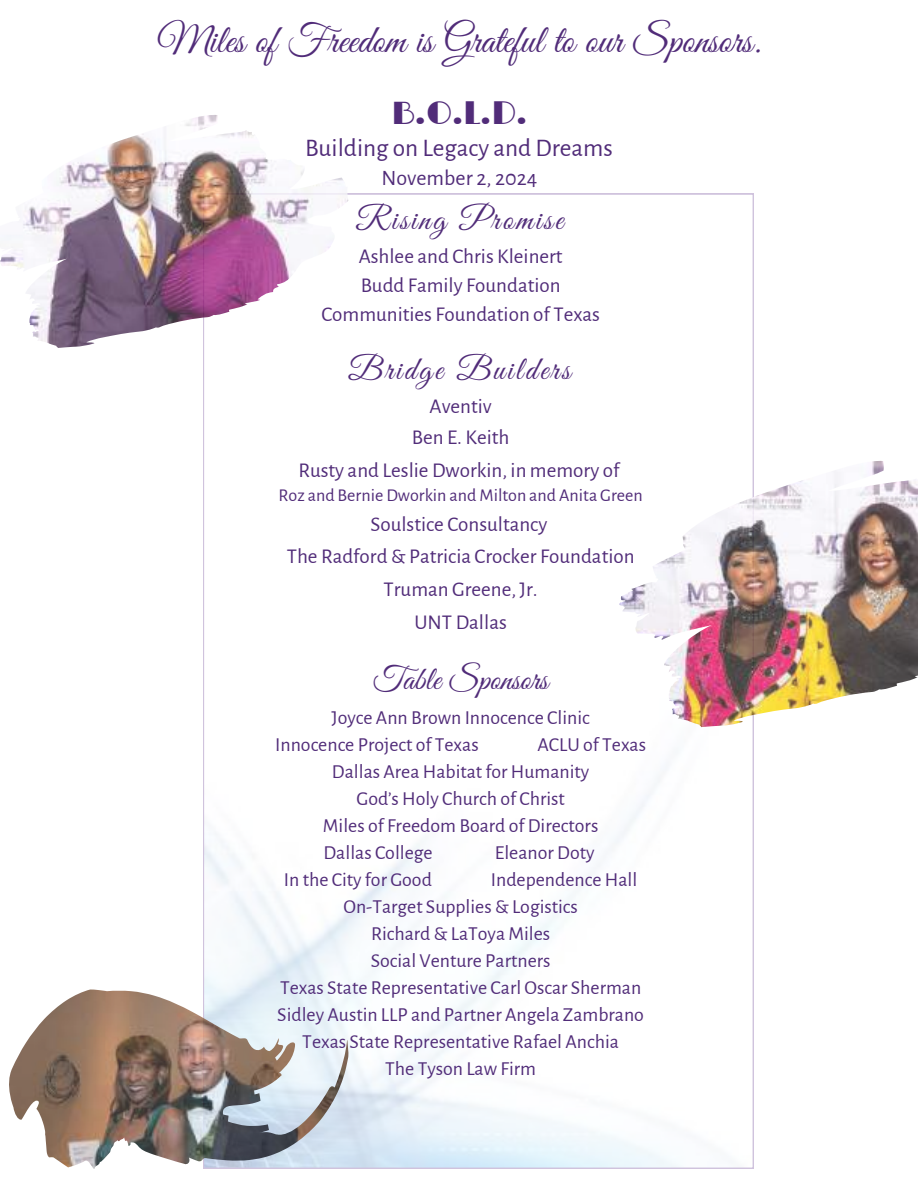
<style>
.page{position:relative;width:918px;height:1188px;background:#fff}
.page>*{position:absolute;margin:0;border:0;box-sizing:border-box;transform-origin:0 0}
.t1{font:39.6px "Great Vibes";color:#512c79}
.t2{font:32.85px "Great Vibes";letter-spacing:.08em;color:#512c79}
.t3{font:32.85px "Great Vibes";color:#512c79}
.t4{font:32.4px "Limelight";color:#512c79}
.t5{font:25.35px "Alegreya Sans";color:#512c79}
.t6{font:22.05px "Alegreya Sans";color:#512c79}
.t7{font:21px/32.7px "Alegreya Sans";color:#512c79;text-align:center}
.t8{font:19.8px/27px "Alegreya Sans";color:#512c79}
.t9{font:18px "Alegreya Sans";color:#512c79}
</style>
<div class="page">
<svg style="left:203px;top:194px;width:551px;height:975px"></svg>
<img style="left:619px;top:461px;width:299px;height:266px">
<img style="left:0;top:115px;width:348px;height:233px">
<img style="left:9px;top:990px;width:339px;height:179px">
<h1 class="t1" style="left:157px;top:19px;width:605px">Miles of Freedom is Grateful to our Sponsors.</h1>
<h3 class="t4" style="left:392px;top:94px;width:137px">B.O.L.D.</h3>
<p class="t5" style="left:305px;top:136px;width:309px">Building on Legacy and Dreams</p>
<p class="t6" style="left:381px;top:167px;width:157px">November 2, 2024</p>
<h2 class="t2" style="left:356px;top:201px;width:209px">Rising Promise</h2>
<p class="t7" style="left:321px;top:242px;width:280px;line-height:29.2px">Ashlee and Chris Kleinert<br>Budd Family Foundation<br>Communities Foundation of Texas</p>
<h2 class="t2" style="left:348px;top:351px;width:224px">Bridge Builders</h2>
<p class="t7" style="left:298px;top:390px;width:323px;line-height:32.1px">Aventiv<br>Ben E. Keith<br>Rusty and Leslie Dworkin, in memory of</p>
<p class="t9" style="left:279px;top:487px;width:366px">Roz and Bernie Dworkin and Milton and Anita Green</p>
<p class="t7" style="left:287px;top:508px;width:349px">Soulstice Consultancy<br>The Radford &amp; Patricia Crocker Foundation<br>Truman Greene, Jr.<br>UNT Dallas</p>
<h2 class="t3" style="left:373px;top:661px;width:177px">Table Sponsors</h2>
<p class="t8" style="left:275px;top:705px;width:316px;text-indent:56px">Joyce Ann Brown Innocence Clinic<br>Innocence Project of Texas</p>
<p class="t8" style="left:538px;top:732px;width:110px">ACLU of Texas</p>
<p class="t8" style="left:332px;top:759px;width:259px">Dallas Area Habitat for Humanity</p>
<p class="t8" style="left:356px;top:786px;width:210px">God’s Holy Church of Christ</p>
<p class="t8" style="left:323px;top:813px;width:277px">Miles of Freedom Board of Directors</p>
<p class="t8" style="left:324px;top:840px;width:111px">Dallas College</p>
<p class="t8" style="left:495px;top:840px;width:101px">Eleanor Doty</p>
<p class="t8" style="left:284px;top:867px;width:149px">In the City for Good</p>
<p class="t8" style="left:491px;top:867px;width:148px">Independence Hall</p>
<p class="t8" style="left:343px;top:894px;width:236px">On-Target Supplies &amp; Logistics</p>
<p class="t8" style="left:371px;top:921px;width:181px">Richard &amp; LaToya Miles</p>
<p class="t8" style="left:371px;top:948px;width:181px">Social Venture Partners</p>
<p class="t8" style="left:280px;top:975px;width:363px">Texas State Representative Carl Oscar Sherman</p>
<p class="t8" style="left:277px;top:1002px;width:368px">Sidley Austin LLP and Partner Angela Zambrano</p>
<p class="t8" style="left:302px;top:1029px;width:318px">Texas State Representative Rafael Anchia</p>
<p class="t8" style="left:385px;top:1056px;width:152px">The Tyson Law Firm</p>
</div>
